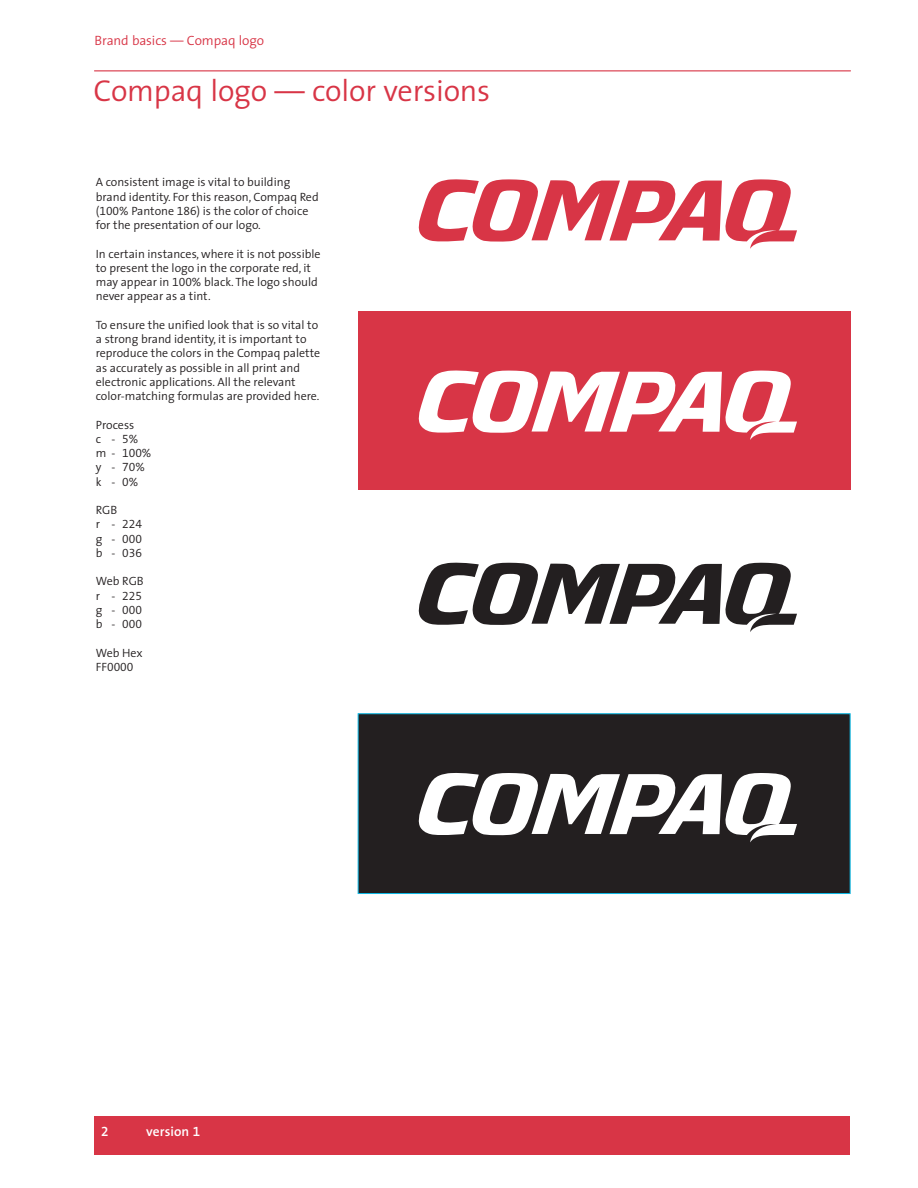
<style>
.page{position:relative;width:918px;height:1188px;background:#fff}
.page>*{position:absolute;margin:0;border:0;box-sizing:border-box;transform-origin:0 0}
.t1{font:300 30.3px "The Sans CPQ Semi";letter-spacing:-.005em;color:#d83546}
.t2{font:300 13.5px "The Sans CPQ Semi";letter-spacing:-.01em;color:#d83546}
.t3{font:700 13.5px "The Sans CPQ Semi";letter-spacing:.005em;color:#fff}
.t4{font:300 12px/14.2px "The Sans CPQ Semi";color:#231f20}
</style>
<div class="page">
<div style="left:94px;top:1116px;width:756px;height:38px;background:#d83546"></div>
<hr style="left:94px;top:70px;width:756px;height:1px;background:#d83546">
<svg style="left:418px;top:179px;width:379px;height:70px"></svg>
<svg style="left:418px;top:562px;width:379px;height:70px"></svg>
<div style="left:358px;top:714px;width:492px;height:180px;background:#231f20;border:1px solid #0cb9e6"></div>
<svg style="left:418px;top:773px;width:379px;height:70px"></svg>
<div style="left:358px;top:311px;width:492px;height:179px;background:#d83546"></div>
<svg style="left:418px;top:370px;width:379px;height:70px"></svg>
<p class="t2" style="left:94px;top:33px;width:171px">Brand basics — Compaq logo</p>
<h1 class="t1" style="left:93px;top:74px;width:398px">Compaq logo — color versions</h1>
<p class="t4" style="left:96px;top:176px;width:224px">A consistent image is vital to building brand identity. For this reason, Compaq Red (100% Pantone 186) is the color of choice for the presentation of our logo.</p>
<p class="t4" style="left:96px;top:247px;width:226px">In certain instances, where it is not possible to present the logo in the corporate red, it may appear in 100% black. The logo should never appear as a tint.</p>
<p class="t4" style="left:96px;top:318px;width:226px">To ensure the unified look that is so vital to a strong brand identity, it is important to reproduce the colors in the Compaq palette as accurately as possible in all print and electronic applications. All the relevant color-matching formulas are provided here.</p>
<p class="t4" style="left:96px;top:418px;width:57px">Process<br>c -5% m - 100% y - 70% k -0%</p>
<p class="t4" style="left:96px;top:503px;width:48px">RGB<br>r - 224 g - 000 b - 036</p>
<p class="t4" style="left:96px;top:575px;width:49px">Web RGB r - 225 g - 000 b - 000</p>
<p class="t4" style="left:96px;top:646px;width:48px">Web Hex<br>FF0000</p>
<p class="t3" style="left:101px;top:1124px;width:9px">2</p>
<p class="t3" style="left:146px;top:1124px;width:55px">version 1</p>
</div>
